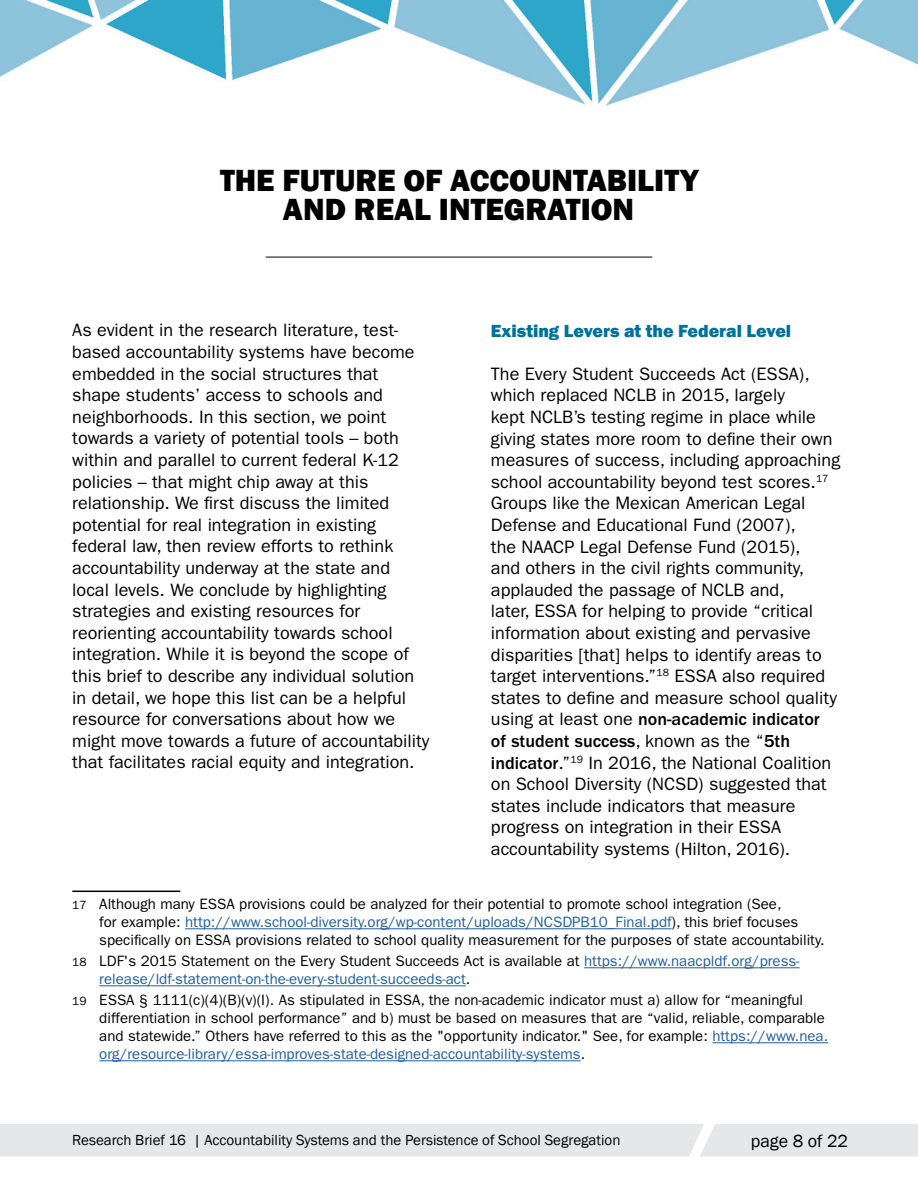
<style>
.page{position:relative;width:918px;height:1188px;background:#fff}
.page>*{position:absolute;margin:0;border:0;box-sizing:border-box;transform-origin:0 0}
.t1{font:800 31.5px/29.2px "Franklin Gothic";color:#000;text-align:center}
.t2{font:18px/21.6px "ITC Franklin Gothic Std";color:#000}
.t3{font:800 18px "Franklin Gothic";color:#00729a}
.t4{font:18px "Franklin Gothic";color:#000}
.t5{font:15px/18px "ITC Franklin Gothic Std";color:#000}
.t6{font:15px/18px "ITC Franklin Gothic Std";color:#215e9e}
.t7{font:15px "Franklin Gothic";color:#000}
.s1{font-weight:500}
.s2{font-size:12px}
.s3{color:#215e9e}
.s4{font-size:12px;color:#000}
.s5{color:#000}
</style>
<div class="page">
<div style="left:0;top:1124px;width:918px;height:33px;background:#e6e7e8"></div>
<img style="left:0;top:0;width:918px;height:1062px">
<hr style="left:266px;top:257px;width:386px;height:1px;background:#000">
<hr style="left:72px;top:891px;width:108px;height:1px;background:#000">
<hr style="left:185px;top:928px;width:487px;height:1px;background:#215e9e">
<hr style="left:584px;top:967px;width:216px;height:1px;background:#215e9e">
<hr style="left:99px;top:985px;width:367px;height:1px;background:#215e9e">
<hr style="left:712px;top:1042px;width:116px;height:1px;background:#215e9e">
<hr style="left:99px;top:1060px;width:482px;height:1px;background:#215e9e">
<h1 class="t1" style="left:220px;top:166px;width:480px">THE FUTURE OF ACCOUNTABILITY<br>AND REAL INTEGRATION</h1>
<p class="t2" style="left:72px;top:320px;width:359px">As evident in the research literature, test&shy;based accountability systems have become embedded in the social structures that shape students’ access to schools and neighborhoods. In this section, we point towards a variety of potential tools – both within and parallel to current federal K-12 policies – that might chip away at this relationship. We first discuss the limited potential for real integration in existing federal law, then review efforts to rethink accountability underway at the state and local levels. We conclude by highlighting strategies and existing resources for reorienting accountability towards school integration. While it is beyond the scope of this brief to describe any individual solution in detail, we hope this list can be a helpful resource for conversations about how we might move towards a future of accountability that facilitates racial equity and integration.</p>
<p class="t3" style="left:491px;top:319px;width:302px">Existing Levers at the Federal Level</p>
<p class="t2" style="left:491px;top:363px;width:351px">The Every Student Succeeds Act (ESSA), which replaced NCLB in 2015, largely<br>kept NCLB’s testing regime in place while giving states more room to define their own measures of success, including approaching school accountability beyond test scores.<sup>17<br></sup>Groups like the Mexican American Legal Defense and Educational Fund (2007),<br>the NAACP Legal Defense Fund (2015),<br>and others in the civil rights community, applauded the passage of NCLB and,<br>later, ESSA for helping to provide “critical information about existing and pervasive disparities [that] helps to identify areas to target interventions.”<sup>18</sup> ESSA also required states to define and measure school quality using at least one <span class="s1">non-academic indicator<br>of student success</span>, known as the “<span class="s1">5th indicator</span>.”<sup>19</sup> In 2016, the National Coalition on School Diversity (NCSD) suggested that states include indicators that measure progress on integration in their ESSA accountability systems (Hilton, 2016).</p>
<p class="t5" style="left:99px;top:895px;width:727px;text-indent:-27px"><span class="s2">17</span> Although many ESSA provisions could be analyzed for their potential to promote school integration (See,<br>for example: <span class="s3">http://www.school-diversity.org/wp-content/uploads/NCSDPB10_Final.pdf</span>), this brief focuses specifically on ESSA provisions related to school quality measurement for the purposes of state accountability.</p>
<p class="t6" style="left:99px;top:952px;width:702px;text-indent:-27px"><span class="s4">18</span> <span class="s5">LDF's 2015 Statement on the Every Student Succeeds Act is available at</span> https://www.naacpldf.org/press&shy;release/ldf-statement-on-the-every-student-succeeds-act<span class="s5">.</span></p>
<p class="t5" style="left:99px;top:991px;width:730px;text-indent:-27px"><span class="s2">19</span> ESSA § 1111(c)(4)(B)(v)(I). As stipulated in ESSA, the non-academic indicator must a) allow for “meaningful differentiation in school performance” and b) must be based on measures that are “valid, reliable, comparable and statewide.” Others have referred to this as the "opportunity indicator." See, for example: <span class="s3">https://www.nea. org/resource-library/essa-improves-state-designed-accountability-systems</span>.</p>
<p class="t7" style="left:72px;top:1130px;width:550px">Research Brief 16 | Accountability Systems and the Persistence of School Segregation</p>
<p class="t4" style="left:751px;top:1129px;width:99px">page 8 of 22</p>
</div>
